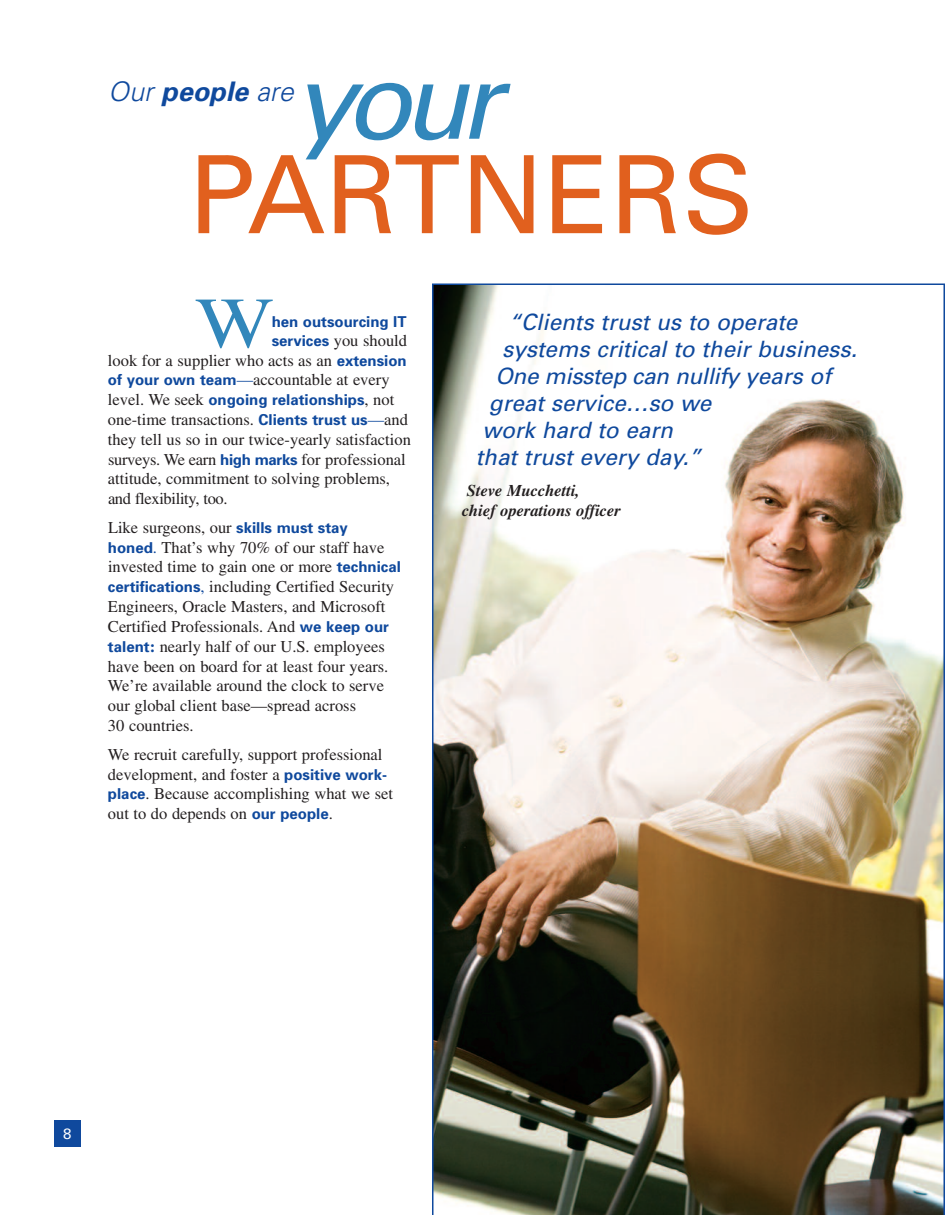
<style>
.page{position:relative;width:945px;height:1215px;background:#fff}
.page>*{position:absolute;margin:0;border:0;box-sizing:border-box;transform-origin:0 0}
.t1{font:108px "Univers";color:#e1601e}
.t2{font:italic 108px "Univers";color:#3287bb}
.t3{font:72.3px "Times";color:#3287bb;scale:1.15 1}
.t4{font:italic 300 27px "Univers";color:#0f499d}
.t5{font:italic 22.5px "Univers";color:#0f499d}
.t6{font:16.5px/19.8px "Times";color:#231f20}
.t7{font:italic 700 16.5px/19.8px "Times";color:#231f20}
.t8{font:700 15px "Univers";color:#0f499d}
.t9{font:15px "Univers";color:#fff}
.s1{font-weight:700}
.s2{font-family:"Univers";font-weight:700;font-size:15px;color:#0f499d}
.s3{color:#0f499d}
.s4{font-family:"Times";font-weight:400;font-size:16.5px;color:#231f20}
.s5{font-weight:700;color:#0f499d}
</style>
<div class="page">
<img style="left:432px;top:284px;width:513px;height:931px">
<div style="left:54px;top:1120px;width:27px;height:28px;background:#0f499d"></div>
<h3 class="t4" style="left:108px;top:82px;width:187px">Our <span class="s1">people</span> are</h3>
<h1 class="t2" style="left:294px;top:61px;width:208px">your</h1>
<h1 class="t1" style="left:189px;top:155px;width:567px">PARTNERS</h1>
<h2 class="t3" style="left:195px;top:298px;width:70px">W</h2>
<p class="t8" style="left:272px;top:316px;width:136px">hen outsourcing IT</p>
<p class="t6" style="left:108px;top:332px;width:301px;text-align:justify;text-indent:164px"><span class="s2">services</span> you should look for a supplier who acts as an <span class="s2">extension of your own team</span><span class="s3">—</span>accountable at every</p>
<p class="t8" style="left:108px;top:394px;width:288px"><span class="s4">level. We seek</span> ongoing relationships<span class="s4">, not</span></p>
<p class="t6" style="left:108px;top:411px;width:304px">one-time transactions. <span class="s2">Clients trust us</span><span class="s3">—</span>and they tell us so in our twice-yearly satisfaction surveys. We earn <span class="s2">high marks</span> for professional attitude, commitment to solving problems, and flexibility, too.</p>
<p class="t6" style="left:108px;top:519px;width:294px">Like surgeons, our <span class="s2">skills must stay honed</span><span class="s3">.</span> That’s why 70% of our staff have invested time to gain one or more <span class="s2">technical certifications</span><span class="s3">,</span> including Certified Security Engineers, Oracle Masters, and Microsoft Certified Professionals. And <span class="s2">we keep our talent</span><span class="s5">:</span> nearly half of our U.S. employees have been on board for at least four years.<br>We’re available around the clock to serve our global client base—spread across<br>30 countries.</p>
<p class="t6" style="left:108px;top:746px;width:287px">We recruit carefully, support professional development, and foster a <span class="s2">positive work&shy;place</span>. Because accomplishing what we set out to do depends on <span class="s2">our people</span>.</p>
<h3 class="t5" style="left:509px;top:313px;width:290px">“Clients trust us to operate</h3>
<h3 class="t5" style="left:502px;top:340px;width:356px">systems critical to their business.</h3>
<h3 class="t5" style="left:496px;top:367px;width:337px">One misstep can nullify years of</h3>
<h3 class="t5" style="left:489px;top:394px;width:224px">great service…so we</h3>
<h3 class="t5" style="left:482px;top:421px;width:192px">work hard to earn</h3>
<h3 class="t5" style="left:476px;top:448px;width:227px">that trust every day.”</h3>
<p class="t7" style="left:462px;top:482px;width:160px">Steve Mucchetti,<br>chief operations officer</p>
<p class="t9" style="left:63px;top:1128px;width:10px">8</p>
</div>
